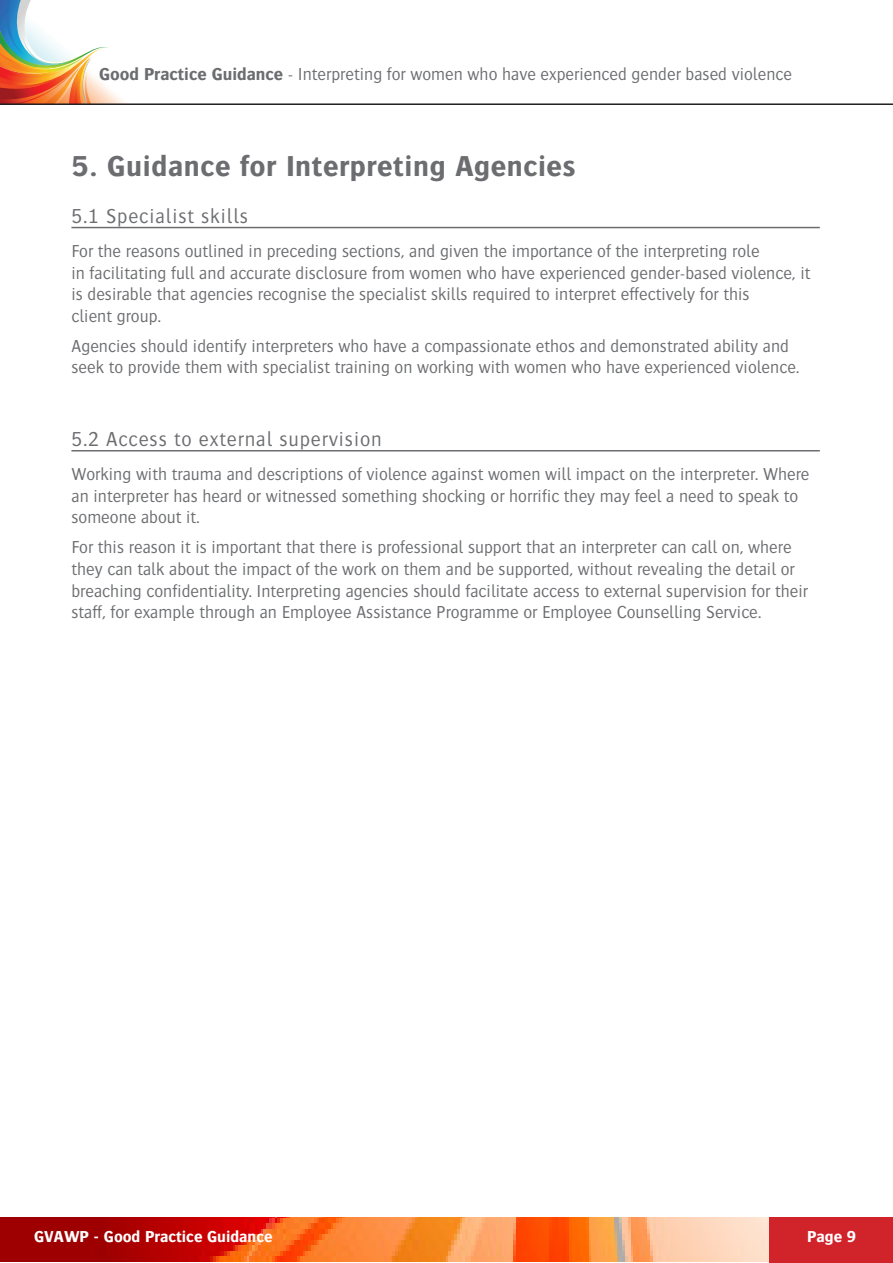
<style>
.page{position:relative;width:893px;height:1263px;background:#fff}
.page>*{position:absolute;margin:0;border:0;box-sizing:border-box;transform-origin:0 0}
.Big_Heading{font:700 30px "Bosis";letter-spacing:.02em;color:#6c6d70}
.Sub_Heading{font:300 21px "Bosis";letter-spacing:.04em;color:#6c6d70}
.t1{font:300 18px/21.6px "Bosis";color:#6c6d70}
.t2{font:700 16.5px "Bosis";color:#fff}
.s1{font-weight:700}
</style>
<div class="page">
<svg style="left:0;top:0;width:125px;height:103px"></svg>
<hr style="left:0;top:103px;width:893px;height:2px;background:#231f20">
<img style="left:0;top:1217px;width:770px;height:45px">
<hr style="left:71px;top:227px;width:749px;height:1px;background:#6c6d70">
<hr style="left:71px;top:450px;width:749px;height:1px;background:#6c6d70">
<div style="left:770px;top:1217px;width:123px;height:46px;background:#d1232a"></div>
<p class="t1" style="left:99px;top:63px;width:694px"><span class="s1">Good Practice Guidance</span> - Interpreting for women who have experienced gender based violence</p>
<p class="Big_Heading" style="left:71px;top:149px;width:506px">5. Guidance for Interpreting Agencies</p>
<p class="Sub_Heading" style="left:71px;top:204px;width:178px">5.1 Specialist skills</p>
<p class="t1" style="left:71px;top:240px;width:740px">For the reasons outlined in preceding sections, and given the importance of the interpreting role<br>in facilitating full and accurate disclosure from women who have experienced gender-based violence, it is desirable that agencies recognise the specialist skills required to interpret effectively for this<br>client group.</p>
<p class="t1" style="left:71px;top:335px;width:729px">Agencies should identify interpreters who have a compassionate ethos and demonstrated ability and seek to provide them with specialist training on working with women who have experienced violence.</p>
<p class="Sub_Heading" style="left:71px;top:427px;width:312px">5.2 Access to external supervision</p>
<p class="t1" style="left:71px;top:463px;width:740px">Working with trauma and descriptions of violence against women will impact on the interpreter. Where an interpreter has heard or witnessed something shocking or horrific they may feel a need to speak to someone about it.</p>
<p class="t1" style="left:71px;top:536px;width:738px">For this reason it is important that there is professional support that an interpreter can call on, where they can talk about the impact of the work on them and be supported, without revealing the detail or breaching confidentiality. Interpreting agencies should facilitate access to external supervision for their staff, for example through an Employee Assistance Programme or Employee Counselling Service.</p>
<p class="t2" style="left:34px;top:1228px;width:240px">GVAWP - Good Practice Guidance</p>
<p class="t2" style="left:807px;top:1228px;width:50px">Page 9</p>
</div>
